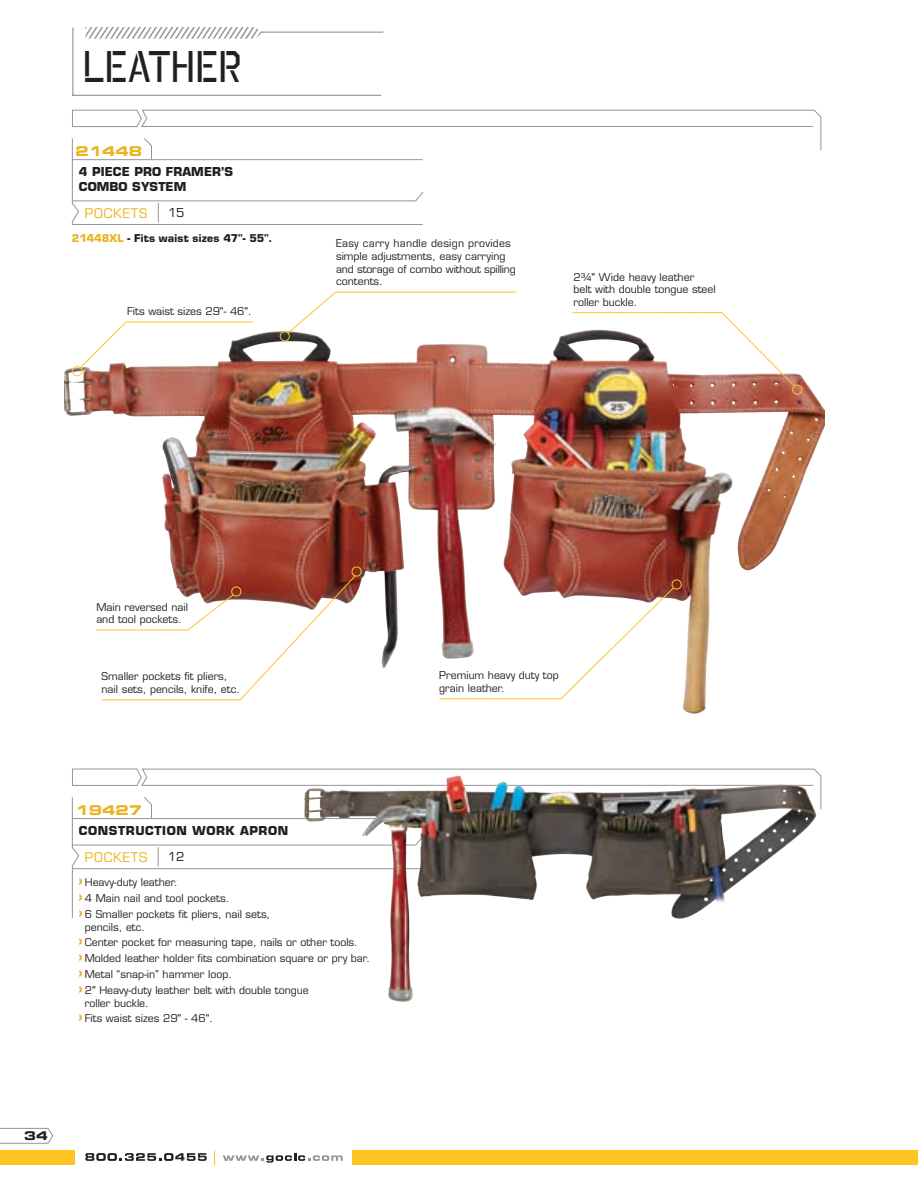
<style>
.page{position:relative;width:918px;height:1188px;background:#fff}
.page>*{position:absolute;margin:0;border:0;box-sizing:border-box;transform-origin:0 0}
.Paragraph_Style_1{font:44.1px "Octin Stencil Free";letter-spacing:.01em;color:#231f20}
.t1{font:13.5px "Eurostile Bold Extended Two";color:#e9b41f}
.t2{font:13.05px "Eurostile";letter-spacing:.06em;color:#e9b41f}
.t3{font:700 12px/15px "Eurostile";letter-spacing:.01em;color:#231f20}
.t4{font:700 12px "Eurostile";letter-spacing:.05em;color:#231f20}
.t5{font:12px "Eurostile";color:#231f20}
.t6{font:12px "Eurostile Bold Extended Two";color:#231f20}
.Paragraph_Style_2{font:10.5px/12.6px "Eurostile";color:#231f20}
.Text{font:700 10.5px "Eurostile";letter-spacing:.02em;color:#231f20}
.s1{color:#e9b41f}
.s2{font-family:"Helvetica Neue";font-weight:900;font-size:16.5px;color:#e9b41f}
</style>
<div class="page">
<svg style="left:0;top:1128px;width:53px;height:16px"></svg>
<svg style="left:223px;top:1153px;width:120px;height:10px"></svg>
<svg style="left:214px;top:1150px;width:1px;height:15px"></svg>
<svg style="left:85px;top:1153px;width:122px;height:8px"></svg>
<div style="left:0;top:1150px;width:75px;height:15px;background:#fec422"></div>
<div style="left:352px;top:1150px;width:566px;height:15px;background:#fec422"></div>
<svg style="left:72px;top:110px;width:749px;height:115px"></svg>
<svg style="left:72px;top:769px;width:744px;height:149px"></svg>
<hr style="left:72px;top:28px;width:1px;height:68px;background:#939598">
<hr style="left:261px;top:32px;width:122px;height:1px;background:#939598">
<hr style="left:72px;top:95px;width:309px;height:1px;background:#939598">
<svg style="left:85px;top:27px;width:177px;height:12px"></svg>
<img style="left:65px;top:331px;width:759px;height:383px">
<img style="left:295px;top:770px;width:527px;height:232px">
<svg style="left:571px;top:312px;width:225px;height:76px"></svg>
<svg style="left:95px;top:574px;width:262px;height:127px"></svg>
<svg style="left:438px;top:587px;width:237px;height:113px"></svg>
<svg style="left:287px;top:291px;width:230px;height:43px"></svg>
<svg style="left:79px;top:321px;width:175px;height:48px"></svg>
<div style="left:792px;top:385px;width:10px;height:10px;border:1px solid #fec427;border-radius:50%"></div>
<div style="left:231px;top:586px;width:10px;height:11px;border:1px solid #fec427;border-radius:50%"></div>
<div style="left:352px;top:566px;width:10px;height:11px;border:1px solid #fec427;border-radius:50%"></div>
<div style="left:672px;top:579px;width:10px;height:11px;border:1px solid #fec427;border-radius:50%"></div>
<div style="left:280px;top:331px;width:10px;height:10px;border:1px solid #fec427;border-radius:50%"></div>
<div style="left:72px;top:366px;width:10px;height:10px;border:1px solid #fec427;border-radius:50%"></div>
<p class="Paragraph_Style_1" style="left:83px;top:41px;width:161px">LEATHER</p>
<p class="t1" style="left:75px;top:142px;width:68px">21448</p>
<p class="t3" style="left:79px;top:164px;width:156px">4 PIECE PRO FRAMER’S<br>COMBO SYSTEM</p>
<p class="t2" style="left:85px;top:205px;width:64px">POCKETS</p>
<p class="t5" style="left:168px;top:205px;width:18px">15</p>
<p class="Text" style="left:72px;top:232px;width:202px"><span class="s1">21448XL</span> - Fits waist sizes 47"- 55".</p>
<p class="Paragraph_Style_2" style="left:127px;top:305px;width:126px">Fits waist sizes 29"- 46".</p>
<p class="Paragraph_Style_2" style="left:336px;top:237px;width:181px">Easy carry handle design provides simple adjustments, easy carrying and storage of combo without spilling contents.</p>
<p class="Paragraph_Style_2" style="left:573px;top:271px;width:144px">2¾" Wide heavy leather<br>belt with double tongue steel roller buckle.</p>
<p class="Paragraph_Style_2" style="left:96px;top:600px;width:93px">Main reversed nail and tool pockets.</p>
<p class="Paragraph_Style_2" style="left:102px;top:670px;width:140px">Smaller pockets fit pliers, nail sets, pencils, knife, etc.</p>
<p class="Paragraph_Style_2" style="left:439px;top:669px;width:121px">Premium heavy duty top grain leather.</p>
<p class="t1" style="left:75px;top:801px;width:68px">19427</p>
<p class="t4" style="left:79px;top:823px;width:211px">CONSTRUCTION WORK APRON</p>
<p class="t2" style="left:85px;top:849px;width:64px">POCKETS</p>
<p class="t5" style="left:168px;top:849px;width:18px">12</p>
<p class="Paragraph_Style_2" style="left:79px;top:876px;width:100px"><span class="s2">›</span> Heavy-duty leather.</p>
<p class="Paragraph_Style_2" style="left:79px;top:892px;width:152px"><span class="s2">›</span> 4 Main nail and tool pockets.</p>
<p class="Paragraph_Style_2" style="left:85px;top:908px;width:187px;text-indent:-6px"><span class="s2">›</span> 6 Smaller pockets fit pliers, nail sets, pencils, etc.</p>
<p class="Paragraph_Style_2" style="left:79px;top:936px;width:281px"><span class="s2">›</span> Center pocket for measuring tape, nails or other tools.</p>
<p class="Paragraph_Style_2" style="left:79px;top:952px;width:293px"><span class="s2">›</span> Molded leather holder fits combination square or pry bar.</p>
<p class="Paragraph_Style_2" style="left:79px;top:968px;width:155px"><span class="s2">›</span> Metal “snap-in” hammer loop.</p>
<p class="Paragraph_Style_2" style="left:85px;top:984px;width:225px;text-indent:-6px"><span class="s2">›</span> 2" Heavy-duty leather belt with double tongue roller buckle.</p>
<p class="Paragraph_Style_2" style="left:79px;top:1012px;width:136px"><span class="s2">›</span> Fits waist sizes 29" - 46".</p>
<p class="t6" style="left:24px;top:1128px;width:25px">34</p>
</div>
